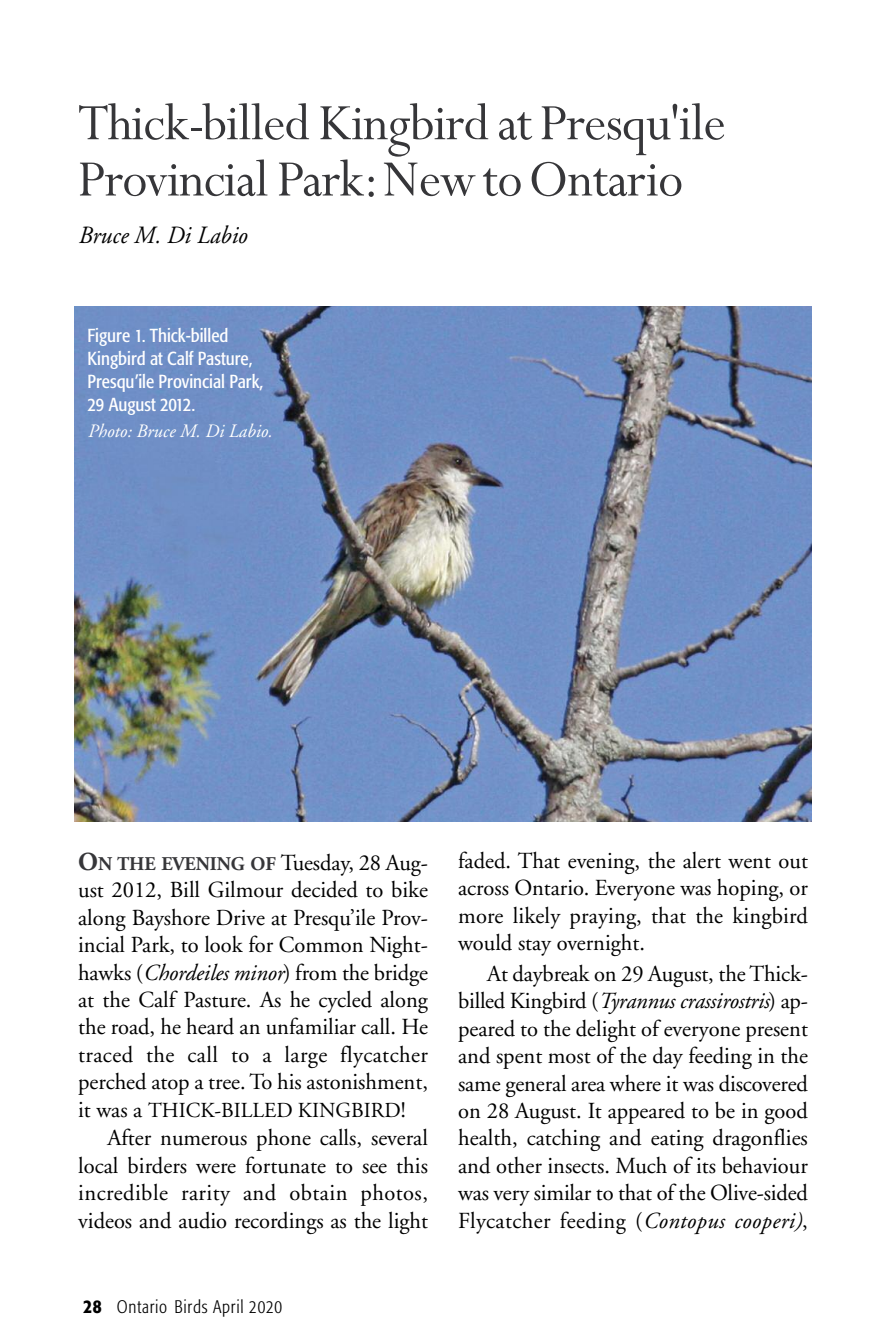
<style>
.page{position:relative;width:891px;height:1337px;background:#fff}
.page>*{position:absolute;margin:0;border:0;box-sizing:border-box;transform-origin:0 0}
.t1{font:57.38px/56.2px "Perpetua";letter-spacing:-.015em;color:#363639;scale:.96 1}
.t2{font:italic 24.75px "Adobe Garamond";color:#000;scale:.96 1}
.t3{font:22.95px/27.4px "Adobe Garamond";color:#000;text-align:justify}
.t4{font:21.38px "Adobe Garamond";color:#000}
.t5{font:italic 18.9px "Adobe Garamond";color:#fff}
.t6{font:condensed 18.68px/23.2px "Formata";color:#fff}
.t7{font:300 condensed 18px "Formata";letter-spacing:.045em;color:#000}
.s1{font-weight:700;font-size:25.88px;color:#363639}
.s2{font-weight:700;font-size:19.35px;color:#363639}
.s3{font-style:italic}
.s4{font-size:22.95px}
.s5{font-weight:500;font-size:19.12px}
</style>
<div class="page">
<img style="left:75px;top:306px;width:737px;height:515px">
<h1 class="t1" style="left:78px;top:91px;width:677px">Thick-billed Kingbird at Presqu'ile<br>Provincial Park:NewtoOntario</h1>
<p class="t2" style="left:78px;top:225px;width:178px">Bruce M. Di Labio</p>
<p class="t6" style="left:87px;top:325px;width:177px">Figure 1. Thick-billed<br>Kingbird at Calf Pasture,<br>Presqu’ile Provincial Park,<br>29 August 2012.</p>
<p class="t5" style="left:88px;top:423px;width:186px">Photo: Bruce M. Di Labio.</p>
<p class="t3" style="left:78px;top:850px;width:351px"><span class="s1">O</span><span class="s2">N THE EVENING OF</span> Tuesday, 28 Aug&shy;ust 2012, Bill Gilmour decided to bike along Bayshore Drive at Presqu’ile Prov&shy;incial Park, to look for Common Night&shy;hawks (<span class="s3">Chordeiles minor</span>) from the bridge at the Calf Pasture. As he cycled along the road, he heard an unfamiliar call. He traced the call to a large flycatcher perched atop a tree. To his astonishment,</p>
<p class="t4" style="left:78px;top:1101px;width:329px"><span class="s4">it was a</span> THICK-BILLED KINGBIRD<span class="s4">!</span></p>
<p class="t3" style="left:78px;top:1126px;width:351px;text-indent:29px">After numerous phone calls, several local birders were fortunate to see this incredible rarity and obtain photos, videos and audio recordings as the light</p>
<p class="t7" style="left:83px;top:1299px;width:200px"><span class="s5">28</span> Ontario Birds April 2020</p>
<p class="t3" style="left:458px;top:848px;width:351px">faded. That evening, the alert went out across Ontario. Everyone was hoping, or more likely praying, that the kingbird would stay overnight.</p>
<p class="t3" style="left:458px;top:961px;width:351px;text-indent:29px">At daybreak on 29 August, the Thick&shy;billed Kingbird (<span class="s3">Tyrannus crassirostris</span>) ap&shy;peared to the delight of everyone present and spent most of the day feeding in the same general area where it was discovered on 28 August. It appeared to be in good health, catching and eating dragonflies and other insects. Much of its behaviour was very similar to that of the Olive-sided Flycatcher feeding (<span class="s3">Contopus cooperi)</span>,</p>
</div>
